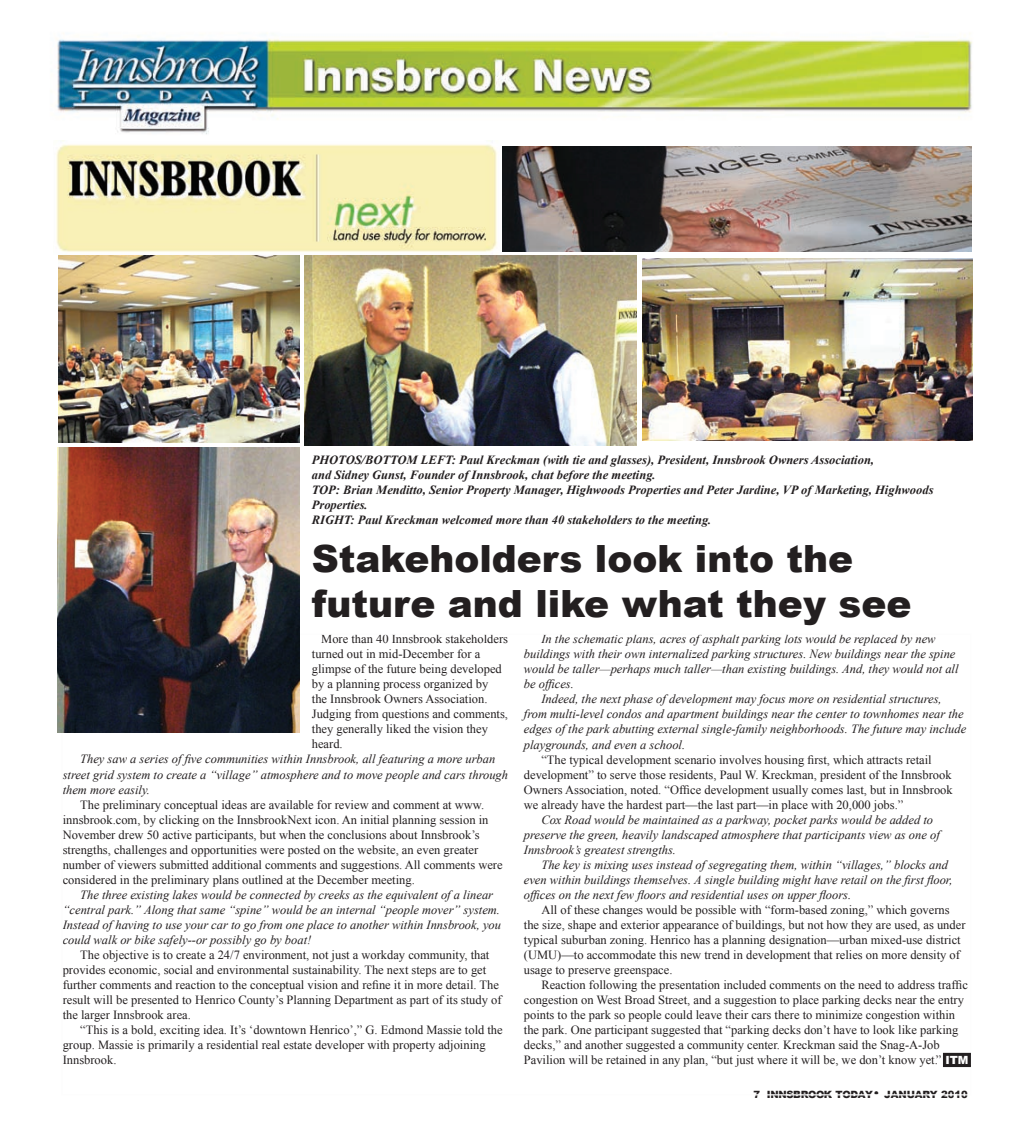
<style>
.page{position:relative;width:1024px;height:1148px;background:#fff}
.page>*{position:absolute;margin:0;border:0;box-sizing:border-box;transform-origin:0 0}
.t1{font:900 37.5px/45px "Arial";color:#231f20}
.t2{font:12.5px/15px "Times New Roman";color:#231f20}
.t3{font:italic 12.5px/15px "Times New Roman";color:#231f20}
.t4{font:italic 700 12.5px/15px "Times New Roman";color:#231f20}
.t5{font:900 10px "Arial";letter-spacing:-.03em;color:#231f20}
.s1{font-family:"Arial";font-weight:900;font-size:11.25px;color:#fff}
.s2{font-family:"Times New Roman";font-weight:400;font-size:15px}
</style>
<div class="page">
<div style="left:943px;top:1053px;width:27px;height:13px;background:#231f20"></div>
<div style="left:943px;top:1052px;width:28px;height:15px;border:1px solid #231f20"></div>
<img style="left:56px;top:144px;width:442px;height:108px">
<img style="left:58px;top:256px;width:241px;height:186px">
<img style="left:304px;top:255px;width:332px;height:190px">
<img style="left:502px;top:147px;width:469px;height:105px">
<img style="left:642px;top:259px;width:331px;height:181px">
<img style="left:58px;top:448px;width:241px;height:284px">
<img style="left:56px;top:33px;width:916px;height:101px">
<p class="t4" style="left:312px;top:452px;width:623px">PHOTOS/BOTTOM LEFT: Paul Kreckman (with tie and glasses), President, Innsbrook Owners Association,<br>and Sidney Gunst, Founder of Innsbrook, chat before the meeting.<br>TOP: Brian Menditto, Senior Property Manager, Highwoods Properties and Peter Jardine, VP of Marketing, Highwoods Properties.<br>RIGHT: Paul Kreckman welcomed more than 40 stakeholders to the meeting.</p>
<h1 class="t1" style="left:312px;top:534px;width:601px">Stakeholders look into the future and like what they see</h1>
<p class="t2" style="left:312px;top:631px;width:198px;text-indent:9px">More than 40 Innsbrook stakeholders turned out in mid-December for a glimpse of the future being developed by a planning process organized by<br>the Innsbrook Owners Association.<br>Judging from questions and comments, they generally liked the vision they heard.</p>
<p class="t3" style="left:63px;top:751px;width:447px;text-indent:18px">They saw a series of five communities within Innsbrook, all featuring a more urban street grid system to create a “village” atmosphere and to move people and cars through them more easily.</p>
<p class="t2" style="left:63px;top:796px;width:441px;text-indent:17px">The preliminary conceptual ideas are available for review and comment at www. innsbrook.com, by clicking on the InnsbrookNext icon. An initial planning session in November drew 50 active participants, but when the conclusions about Innsbrook’s strengths, challenges and opportunities were posted on the website, an even greater number of viewers submitted additional comments and suggestions. All comments were considered in the preliminary plans outlined at the December meeting.</p>
<p class="t3" style="left:63px;top:886px;width:440px;text-indent:18px">The three existing lakes would be connected by creeks as the equivalent of a linear “central park.” Along that same “spine” would be an internal “people mover” system.<br>Instead of having to use your car to go from one place to another within Innsbrook, you could walk or bike safely--or possibly go by boat!</p>
<p class="t2" style="left:63px;top:946px;width:440px;text-indent:18px">The objective is to create a 24/7 environment, not just a workday community, that provides economic, social and environmental sustainability. The next steps are to get further comments and reaction to the conceptual vision and refine it in more detail. The result will be presented to Henrico County’s Planning Department as part of its study of the larger Innsbrook area.</p>
<p class="t2" style="left:63px;top:1021px;width:442px;text-indent:18px">“This is a bold, exciting idea. It’s ‘downtown Henrico’,” G. Edmond Massie told the group. Massie is primarily a residential real estate developer with property adjoining<br>Innsbrook.</p>
<p class="t3" style="left:524px;top:631px;width:436px;text-indent:18px">In the schematic plans, acres of asphalt parking lots would be replaced by new buildings with their own internalized parking structures. New buildings near the spine would be taller—perhaps much taller—than existing buildings. And, they would not all be offices.</p>
<p class="t3" style="left:524px;top:691px;width:444px;text-indent:18px">Indeed, the next phase of development may focus more on residential structures, from multi-level condos and apartment buildings near the center to townhomes near the edges of the park abutting external single-family neighborhoods. The future may include playgrounds, and even a school.</p>
<p class="t2" style="left:524px;top:751px;width:430px;text-indent:18px">“The typical development scenario involves housing first, which attracts retail development” to serve those residents, Paul W. Kreckman, president of the Innsbrook Owners Association, noted. “Office development usually comes last, but in Innsbrook we already have the hardest part—the last part—in place with 20,000 jobs.”</p>
<p class="t3" style="left:524px;top:811px;width:417px;text-indent:18px">Cox Road would be maintained as a parkway, pocket parks would be added to preserve the green, heavily landscaped atmosphere that participants view as one of<br>Innsbrook’s greatest strengths.</p>
<p class="t3" style="left:524px;top:856px;width:430px;text-indent:18px">The key is mixing uses instead of segregating them, within “villages,” blocks and even within buildings themselves. A single building might have retail on the first floor, offices on the next few floors and residential uses on upper floors.</p>
<p class="t2" style="left:524px;top:901px;width:443px;text-indent:18px">All of these changes would be possible with “form-based zoning,” which governs the size, shape and exterior appearance of buildings, but not how they are used, as under typical suburban zoning. Henrico has a planning designation—urban mixed-use district (UMU)—to accommodate this new trend in development that relies on more density of usage to preserve greenspace.</p>
<p class="t2" style="left:524px;top:976px;width:446px;text-indent:18px">Reaction following the presentation included comments on the need to address traffic congestion on West Broad Street, and a suggestion to place parking decks near the entry points to the park so people could leave their cars there to minimize congestion within the park. One participant suggested that “parking decks don’t have to look like parking decks,” and another suggested a community center. Kreckman said the Snag-A-Job Pavilion will be retained in any plan, “but just where it will be, we don’t know yet.” <span class="s1">ITM</span></p>
<p class="t5" style="left:767px;top:1087px;width:202px">INNSBROOK TODAY<span class="s2">•</span> JANUARY 2010</p>
</div>
